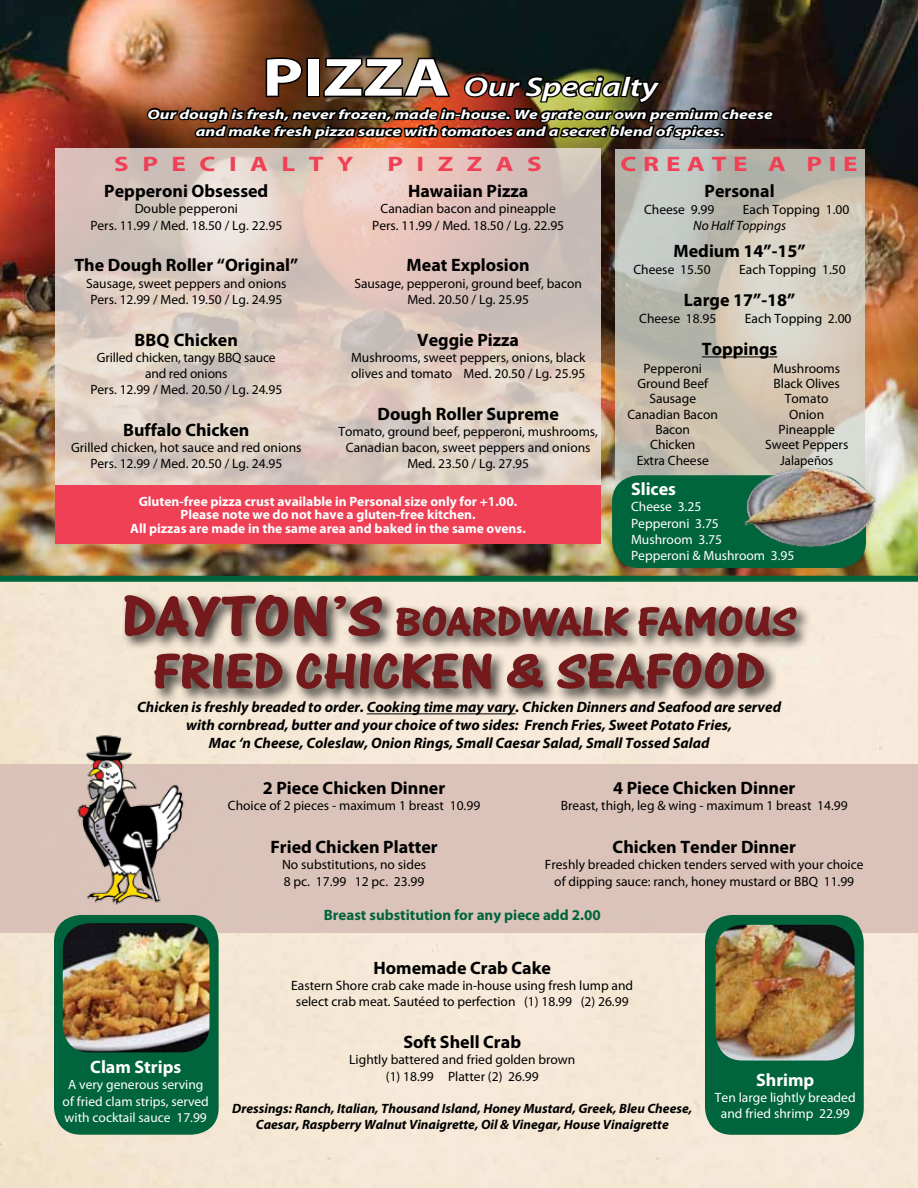
<style>
.page{position:relative;width:918px;height:1188px;background:#fff}
.page>*{position:absolute;margin:0;border:0;box-sizing:border-box;transform-origin:0 0}
.t1{font:52.5px "One Stroke Script Bold Plain";color:#751a1c;scale:1.18 1}
.t2{font:43.5px "One Stroke Script Bold Plain";color:#751a1c;scale:1.18 1}
.t3{font:italic 600 27px "Myriad Pro";color:#fff;scale:1.29 1}
.t4{font:700 21px "Myriad Pro";letter-spacing:.5em;color:#ef4056;scale:1.29 1}
.t5{font:700 21px "Myriad Pro";letter-spacing:.25em;color:#ef4056;scale:1.29 1}
.t6{font:700 18px "Myriad Pro";color:#000}
.t7{font:700 18px "Myriad Pro";color:#fff}
.t8{font:italic 700 15px/18px "Myriad Pro";color:#000;text-align:center}
.t9{font:700 15px "Myriad Pro";color:#00643c}
.t10{font:13.5px/16.2px "Myriad Pro";color:#000;text-align:center}
.t11{font:13.5px/16.2px "Myriad Pro";color:#fff;text-align:center}
.t12{font:700 13.5px/13.5px "Myriad Pro";color:#fff;text-align:center}
.t13{font:italic 700 13.5px/16.2px "Myriad Pro";color:#000;text-align:center}
.t14{font:italic 700 13.5px/17.2px "Myriad Pro";color:#fff;text-align:center;scale:1.29 1}
.t15{font:italic 13.5px "Myriad Pro";color:#000}
.s1{font-weight:700;font-style:normal;font-size:54px}
.s2{font-size:60px}
</style>
<div class="page">
<div style="left:0;top:582px;width:918px;height:606px;background:#f5e8d5"></div>
<div style="left:0;top:764px;width:918px;height:168px;background:#d8bfb6"></div>
<hr style="left:367px;top:714px;width:149px;height:1px;background:#000">
<img style="left:58px;top:732px;width:134px;height:173px">
<div style="left:54px;top:915px;width:165px;height:220px;background:#00643c;border-radius:27px"></div>
<img style="left:63px;top:923px;width:146px;height:129px">
<div style="left:705px;top:915px;width:159px;height:220px;background:#00643c;border-radius:27px"></div>
<img style="left:716px;top:925px;width:139px;height:136px">
<div style="left:122px;top:592px;width:690px;height:113px;background:#000;opacity:.75"></div>
<img style="left:0;top:0;width:918px;height:576px">
<div style="left:0;top:576px;width:918px;height:6px;background:#00643c"></div>
<svg style="left:55px;top:149px;width:546px;height:377px;background:#dbcac0"></svg>
<svg style="left:615px;top:149px;width:250px;height:340px;background:#c7c3b6"></svg>
<hr style="left:702px;top:356px;width:75px;height:1px;background:#000">
<div style="left:56px;top:485px;width:545px;height:58px;background:#ef4056"></div>
<div style="left:612px;top:475px;width:254px;height:93px;background:#00643c;border-radius:27px"></div>
<img style="left:742px;top:462px;width:135px;height:88px">
<img style="left:145px;top:56px;width:630px;height:101px">
<h3 class="t3" style="left:263px;top:69px;width:308px"><span class="s1">PIZZA</span> Our Specialty</h3>
<p class="t14" style="left:148px;top:105px;width:486px">Our dough is fresh, never frozen, made in-house. We grate our own premium cheese and make fresh pizza sauce with tomatoes and a secret blend of spices.</p>
<h3 class="t4" style="left:114px;top:150px;width:187px">SPECIALTY</h3>
<h3 class="t4" style="left:387px;top:150px;width:121px">PIZZAS</h3>
<h3 class="t5" style="left:620px;top:150px;width:185px">CREATE A PIE</h3>
<h3 class="t6" style="left:705px;top:180px;width:72px">Personal</h3>
<p class="t10" style="left:644px;top:201px;width:72px">Cheese 9.99</p>
<p class="t10" style="left:743px;top:201px;width:108px">Each Topping 1.00</p>
<p class="t15" style="left:693px;top:217px;width:94px">No Half Toppings</p>
<h3 class="t6" style="left:674px;top:240px;width:134px">Medium 14”-15”</h3>
<p class="t10" style="left:633px;top:261px;width:79px">Cheese 15.50</p>
<p class="t10" style="left:739px;top:261px;width:108px">Each Topping 1.50</p>
<h3 class="t6" style="left:684px;top:288px;width:113px">Large 17”-18”</h3>
<p class="t10" style="left:639px;top:310px;width:79px">Cheese 18.95</p>
<p class="t10" style="left:745px;top:310px;width:108px">Each Topping 2.00</p>
<h3 class="t6" style="left:702px;top:337px;width:77px">Toppings</h3>
<h3 class="t6" style="left:104px;top:179px;width:166px">Pepperoni Obsessed</h3>
<p class="t10" style="left:90px;top:201px;width:193px">Double pepperoni<br>Pers. 11.99 / Med. 18.50 / Lg. 22.95</p>
<h3 class="t6" style="left:74px;top:254px;width:225px">The Dough Roller “Original”</h3>
<p class="t10" style="left:86px;top:275px;width:202px">Sausage, sweet peppers and onions<br>Pers. 12.99 / Med. 19.50 / Lg. 24.95</p>
<h3 class="t6" style="left:135px;top:328px;width:105px">BBQ Chicken</h3>
<p class="t10" style="left:90px;top:349px;width:193px">Grilled chicken, tangy BBQ sauce and red onions<br>Pers. 12.99 / Med. 20.50 / Lg. 24.95</p>
<h3 class="t6" style="left:123px;top:418px;width:128px">Buffalo Chicken</h3>
<p class="t10" style="left:71px;top:439px;width:232px">Grilled chicken, hot sauce and red onions<br>Pers. 12.99 / Med. 20.50 / Lg. 24.95</p>
<h3 class="t6" style="left:408px;top:179px;width:122px">Hawaiian Pizza</h3>
<p class="t10" style="left:372px;top:201px;width:193px">Canadian bacon and pineapple<br>Pers. 11.99 / Med. 18.50 / Lg. 22.95</p>
<h3 class="t6" style="left:407px;top:254px;width:125px">Meat Explosion</h3>
<p class="t10" style="left:354px;top:275px;width:229px">Sausage, pepperoni, ground beef, bacon<br>Med. 20.50 / Lg. 25.95</p>
<h3 class="t6" style="left:417px;top:328px;width:103px">Veggie Pizza</h3>
<p class="t10" style="left:351px;top:349px;width:236px;text-align:left">Mushrooms, sweet peppers, onions, black olives and tomato Med. 20.50 / Lg. 25.95</p>
<h3 class="t6" style="left:378px;top:402px;width:183px">Dough Roller Supreme</h3>
<p class="t10" style="left:338px;top:423px;width:261px">Tomato, ground beef, pepperoni, mushrooms,<br>Canadian bacon, sweet peppers and onions<br>Med. 23.50 / Lg. 27.95</p>
<p class="t10" style="left:627px;top:360px;width:92px;line-height:15.3px">Pepperoni<br>Ground Beef<br>Sausage<br>Canadian Bacon<br>Bacon<br>Chicken<br>Extra Cheese</p>
<p class="t10" style="left:765px;top:360px;width:85px;line-height:15.5px">Mushrooms<br>Black Olives<br>Tomato<br>Onion<br>Pineapple<br>Sweet Peppers<br>Jalapeños</p>
<h3 class="t7" style="left:631px;top:477px;width:47px">Slices</h3>
<p class="t11" style="left:631px;top:499px;width:165px;text-align:left">Cheese 3.25<br>Pepperoni 3.75<br>Mushroom 3.75<br>Pepperoni &amp; Mushroom 3.95</p>
<p class="t12" style="left:130px;top:494px;width:397px">Gluten-free pizza crust available in Personal size only for +1.00.<br>Please note we do not have a gluten-free kitchen.<br>All pizzas are made in the same area and baked in the same ovens.</p>
<h2 class="t2" style="left:122px;top:596px;width:573px"><span class="s2">DAYTON’S</span> BOARDWALK FAMOUS</h2>
<h1 class="t1" style="left:153px;top:641px;width:521px">FRIED CHICKEN &amp; SEAFOOD</h1>
<p class="t8" style="left:137px;top:698px;width:645px">Chicken is freshly breaded to order. Cooking time may vary. Chicken Dinners and Seafood are served with cornbread, butter and your choice of two sides: French Fries, Sweet Potato Fries,<br>Mac ‘n Cheese, Coleslaw, Onion Rings, Small Caesar Salad, Small Tossed Salad</p>
<h3 class="t6" style="left:263px;top:776px;width:184px">2 Piece Chicken Dinner</h3>
<p class="t10" style="left:228px;top:797px;width:254px">Choice of 2 pieces - maximum 1 breast 10.99</p>
<h3 class="t6" style="left:270px;top:835px;width:169px">Fried Chicken Platter</h3>
<p class="t10" style="left:282px;top:857px;width:146px;text-align:left">No substitutions, no sides<br>8 pc. 17.99 12 pc. 23.99</p>
<h3 class="t6" style="left:613px;top:776px;width:184px">4 Piece Chicken Dinner</h3>
<p class="t10" style="left:561px;top:797px;width:288px">Breast, thigh, leg &amp; wing - maximum 1 breast 14.99</p>
<h3 class="t6" style="left:613px;top:835px;width:185px">Chicken Tender Dinner</h3>
<p class="t10" style="left:545px;top:857px;width:320px">Freshly breaded chicken tenders served with your choice of dipping sauce: ranch, honey mustard or BBQ 11.99</p>
<p class="t9" style="left:324px;top:905px;width:278px">Breast substitution for any piece add 2.00</p>
<h3 class="t6" style="left:374px;top:956px;width:179px">Homemade Crab Cake</h3>
<p class="t10" style="left:291px;top:977px;width:343px">Eastern Shore crab cake made in-house using fresh lump and select crab meat. Sautéed to perfection (1) 18.99 (2) 26.99</p>
<h3 class="t6" style="left:403px;top:1030px;width:119px">Soft Shell Crab</h3>
<p class="t10" style="left:349px;top:1051px;width:228px">Lightly battered and fried golden brown (1) 18.99 Platter (2) 26.99</p>
<h3 class="t7" style="left:90px;top:1055px;width:92px">Clam Strips</h3>
<p class="t11" style="left:63px;top:1077px;width:148px">A very generous serving of fried clam strips, served with cocktail sauce 17.99</p>
<h3 class="t7" style="left:756px;top:1068px;width:60px">Shrimp</h3>
<p class="t11" style="left:715px;top:1089px;width:142px">Ten large lightly breaded and fried shrimp 22.99</p>
<p class="t13" style="left:232px;top:1100px;width:462px">Dressings: Ranch, Italian, Thousand Island, Honey Mustard, Greek, Bleu Cheese,<br>Caesar, Raspberry Walnut Vinaigrette, Oil &amp; Vinegar, House Vinaigrette</p>
</div>
